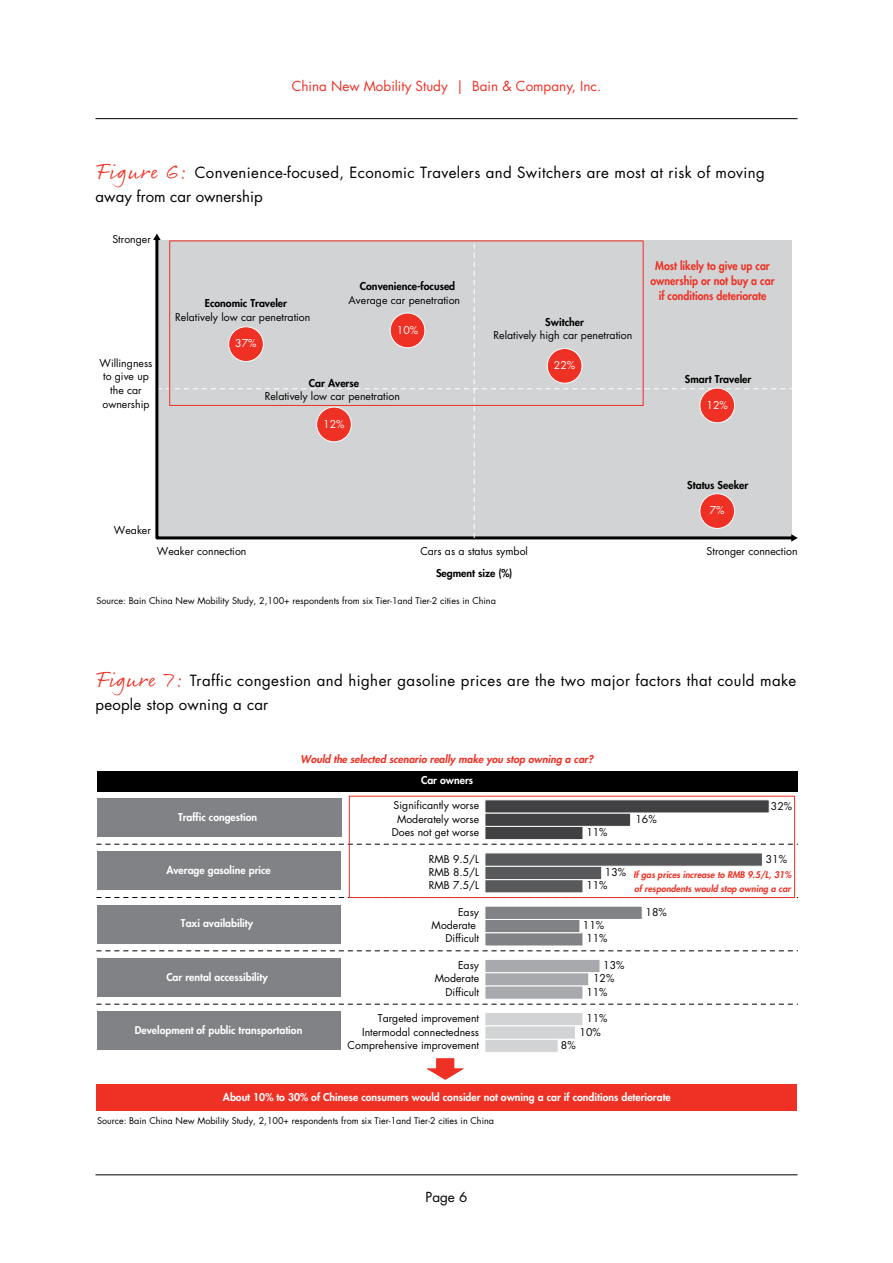
<style>
.page{position:relative;width:893px;height:1263px;background:#fff}
.page>*{position:absolute;margin:0;border:0;box-sizing:border-box;transform-origin:0 0}
.t1{font:15px/24px "Futura";letter-spacing:.025em;color:#000}
.t2{font:13.5px "Futura";color:#ee3124}
.t3{font:13.5px "Futura";color:#000}
.t4{font:800 11.55px/14.9px "Futura";color:#ee3124;text-align:center;scale:.91 1}
.t5{font:10.5px/13.5px "Futura";color:#000;text-align:center}
.t6{font:800 10.5px "Futura";color:#fff}
.t7{font:800 10.5px "Futura";color:#000}
.t8{font:italic 800 10.5px "Futura";color:#ee3124}
.t9{font:10.5px "Futura";color:#fff}
.t10{font:9px "Futura";color:#000}
.t11{font:italic 800 9px/13.5px "Futura";color:#ee3124}
.s1{font-family:"Rollerscript Rough";font-size:22.5px;color:#ee3124}
</style>
<div class="page">
<hr style="left:95px;top:118px;width:702px;height:1px;background:#000">
<hr style="left:95px;top:1174px;width:702px;height:1px;background:#000">
<div style="left:153px;top:234px;width:645px;height:308px;background:#d1d3d4"></div>
<div style="left:169px;top:240px;width:474px;height:166px;border:1px solid #ee3124"></div>
<div style="left:229px;top:327px;width:34px;height:34px;background:#ee3124;border-radius:50%"></div>
<div style="left:228px;top:327px;width:36px;height:35px;border:1px solid #fff;border-radius:50%"></div>
<div style="left:317px;top:407px;width:34px;height:35px;background:#ee3124;border-radius:50%"></div>
<div style="left:316px;top:407px;width:36px;height:35px;border:1px solid #fff;border-radius:50%"></div>
<div style="left:390px;top:313px;width:35px;height:35px;background:#ee3124;border-radius:50%"></div>
<div style="left:390px;top:313px;width:35px;height:35px;border:1px solid #fff;border-radius:50%"></div>
<div style="left:547px;top:348px;width:35px;height:35px;background:#ee3124;border-radius:50%"></div>
<div style="left:547px;top:348px;width:35px;height:35px;border:1px solid #fff;border-radius:50%"></div>
<div style="left:700px;top:388px;width:35px;height:35px;background:#ee3124;border-radius:50%"></div>
<div style="left:700px;top:388px;width:35px;height:35px;border:1px solid #fff;border-radius:50%"></div>
<div style="left:700px;top:494px;width:35px;height:34px;background:#ee3124;border-radius:50%"></div>
<div style="left:700px;top:493px;width:35px;height:36px;border:1px solid #fff;border-radius:50%"></div>
<div style="left:97px;top:771px;width:701px;height:20px;background:#000"></div>
<svg style="left:97px;top:844px;width:701px;height:1px"></svg>
<svg style="left:97px;top:950px;width:701px;height:1px"></svg>
<svg style="left:97px;top:1004px;width:701px;height:1px"></svg>
<svg style="left:97px;top:897px;width:701px;height:1px"></svg>
<div style="left:97px;top:798px;width:244px;height:39px;background:#808285"></div>
<div style="left:97px;top:851px;width:243px;height:39px;background:#808285"></div>
<div style="left:97px;top:905px;width:243px;height:38px;background:#808285"></div>
<div style="left:97px;top:958px;width:243px;height:39px;background:#808285"></div>
<div style="left:97px;top:1011px;width:243px;height:39px;background:#808285"></div>
<div style="left:485px;top:1039px;width:73px;height:13px;background:#d1d3d4;border:1px solid #fff"></div>
<div style="left:485px;top:1025px;width:91px;height:14px;background:#d1d3d4;border:1px solid #fff"></div>
<div style="left:485px;top:1012px;width:98px;height:14px;background:#d1d3d4;border:1px solid #fff"></div>
<div style="left:485px;top:986px;width:98px;height:13px;background:#a7a9ac;border:1px solid #fff"></div>
<div style="left:485px;top:972px;width:104px;height:14px;background:#a7a9ac;border:1px solid #fff"></div>
<div style="left:485px;top:959px;width:115px;height:14px;background:#a7a9ac;border:1px solid #fff"></div>
<div style="left:485px;top:932px;width:98px;height:14px;background:#808285"></div>
<div style="left:485px;top:919px;width:95px;height:14px;background:#808285;border:1px solid #fff"></div>
<div style="left:485px;top:906px;width:157px;height:14px;background:#808285;border:1px solid #fff"></div>
<div style="left:485px;top:879px;width:98px;height:14px;background:#58595b;border:1px solid #fff"></div>
<div style="left:485px;top:866px;width:117px;height:14px;background:#58595b;border:1px solid #fff"></div>
<div style="left:485px;top:853px;width:278px;height:13px;background:#58595b"></div>
<div style="left:485px;top:826px;width:98px;height:14px;background:#414042;border:1px solid #fff"></div>
<div style="left:485px;top:813px;width:146px;height:13px;background:#414042;border:1px solid #fff"></div>
<div style="left:485px;top:800px;width:284px;height:13px;background:#414042"></div>
<div style="left:349px;top:796px;width:446px;height:102px;border:1px solid #ee3124"></div>
<div style="left:97px;top:1084px;width:700px;height:27px;background:#ee3124"></div>
<svg style="left:428px;top:1058px;width:35px;height:21px"></svg>
<p class="t2" style="left:292px;top:78px;width:311px">China New Mobility Study | Bain &amp; Company, Inc.</p>
<h1 class="t1" style="left:95px;top:161px;width:671px"><span class="s1">Figure 6:</span> Convenience-focused, Economic Travelers and Switchers are most at risk of moving away from car ownership</h1>
<p class="t5" style="left:112px;top:233px;width:40px">Stronger</p>
<p class="t5" style="left:100px;top:356px;width:54px">Willingness to give up the car ownership</p>
<p class="t7" style="left:205px;top:296px;width:84px">Economic Traveler</p>
<p class="t5" style="left:175px;top:310px;width:137px">Relatively low car penetration</p>
<p class="t9" style="left:235px;top:337px;width:23px">37%</p>
<p class="t7" style="left:360px;top:279px;width:97px">Convenience-focused</p>
<p class="t5" style="left:349px;top:293px;width:113px">Average car penetration</p>
<p class="t9" style="left:397px;top:323px;width:23px">10%</p>
<p class="t7" style="left:309px;top:376px;width:52px">Car Averse</p>
<p class="t5" style="left:265px;top:390px;width:137px">Relatively low car penetration</p>
<p class="t9" style="left:323px;top:417px;width:23px">12%</p>
<p class="t5" style="left:114px;top:524px;width:39px">Weaker</p>
<p class="t7" style="left:545px;top:315px;width:40px">Switcher</p>
<p class="t5" style="left:494px;top:329px;width:140px">Relatively high car penetration</p>
<p class="t9" style="left:554px;top:358px;width:23px">22%</p>
<p class="t4" style="left:650px;top:258px;width:138px">Most likely to give up car ownership or not buy a car if conditions deteriorate</p>
<p class="t7" style="left:685px;top:372px;width:68px">Smart Traveler</p>
<p class="t9" style="left:706px;top:398px;width:23px">12%</p>
<p class="t7" style="left:687px;top:478px;width:63px">Status Seeker</p>
<p class="t9" style="left:710px;top:504px;width:16px">7%</p>
<p class="t5" style="left:157px;top:545px;width:91px">Weaker connection</p>
<p class="t5" style="left:420px;top:545px;width:109px">Cars as a status symbol</p>
<p class="t5" style="left:707px;top:545px;width:93px">Stronger connection</p>
<p class="t7" style="left:436px;top:566px;width:78px">Segment size (%)</p>
<p class="t10" style="left:96px;top:595px;width:401px">Source: Bain China New Mobility Study, 2,100+ respondents from six Tier-1and Tier-2 cities in China</p>
<h1 class="t1" style="left:95px;top:668px;width:702px"><span class="s1">Figure 7:</span> Traffic congestion and higher gasoline prices are the two major factors that could make people stop owning a car</h1>
<p class="t8" style="left:300px;top:752px;width:294px">Would the selected scenario really make you stop owning a car?</p>
<p class="t6" style="left:421px;top:773px;width:54px">Car owners</p>
<p class="t6" style="left:178px;top:810px;width:81px">Traffic congestion</p>
<p class="t5" style="left:394px;top:799px;width:87px">Significantly worse</p>
<p class="t5" style="left:397px;top:812px;width:84px">Moderately worse</p>
<p class="t5" style="left:635px;top:812px;width:23px">16%</p>
<p class="t5" style="left:771px;top:799px;width:23px">32%</p>
<p class="t5" style="left:392px;top:825px;width:89px">Does not get worse</p>
<p class="t5" style="left:586px;top:826px;width:23px">11%</p>
<p class="t6" style="left:166px;top:863px;width:106px">Average gasoline price</p>
<p class="t5" style="left:429px;top:852px;width:52px">RMB 9.5/L</p>
<p class="t5" style="left:766px;top:852px;width:23px">31%</p>
<p class="t5" style="left:429px;top:865px;width:52px">RMB 8.5/L</p>
<p class="t5" style="left:429px;top:879px;width:52px">RMB 7.5/L</p>
<p class="t5" style="left:605px;top:865px;width:23px">13%</p>
<p class="t5" style="left:586px;top:879px;width:23px">11%</p>
<p class="t11" style="left:634px;top:868px;width:159px">If gas prices increase to RMB 9.5/L, 31% of respondents would stop owning a car</p>
<p class="t6" style="left:181px;top:916px;width:74px">Taxi availability</p>
<p class="t5" style="left:458px;top:905px;width:23px">Easy</p>
<p class="t5" style="left:432px;top:919px;width:46px">Moderate</p>
<p class="t5" style="left:583px;top:919px;width:23px">11%</p>
<p class="t5" style="left:646px;top:905px;width:23px">18%</p>
<p class="t5" style="left:445px;top:932px;width:35px">Difficult</p>
<p class="t5" style="left:586px;top:932px;width:23px">11%</p>
<p class="t6" style="left:166px;top:970px;width:103px">Car rental accessibility</p>
<p class="t5" style="left:458px;top:958px;width:23px">Easy</p>
<p class="t5" style="left:435px;top:972px;width:46px">Moderate</p>
<p class="t5" style="left:603px;top:959px;width:23px">13%</p>
<p class="t5" style="left:593px;top:972px;width:23px">12%</p>
<p class="t5" style="left:445px;top:985px;width:35px">Difficult</p>
<p class="t5" style="left:586px;top:985px;width:23px">11%</p>
<p class="t6" style="left:135px;top:1023px;width:169px">Development of public transportation</p>
<p class="t5" style="left:378px;top:1012px;width:103px">Targeted improvement</p>
<p class="t5" style="left:362px;top:1025px;width:118px">Intermodal connectedness</p>
<p class="t5" style="left:586px;top:1012px;width:23px">11%</p>
<p class="t5" style="left:580px;top:1025px;width:23px">10%</p>
<p class="t5" style="left:348px;top:1038px;width:133px">Comprehensive improvement</p>
<p class="t5" style="left:561px;top:1038px;width:16px">8%</p>
<p class="t6" style="left:223px;top:1090px;width:449px">About 10% to 30% of Chinese consumers would consider not owning a car if conditions deteriorate</p>
<p class="t10" style="left:97px;top:1115px;width:398px">Source: Bain China New Mobility Study, 2,100+ respondents from six Tier-1and Tier-2 cities in China</p>
<p class="t3" style="left:426px;top:1188px;width:43px">Page 6</p>
</div>
